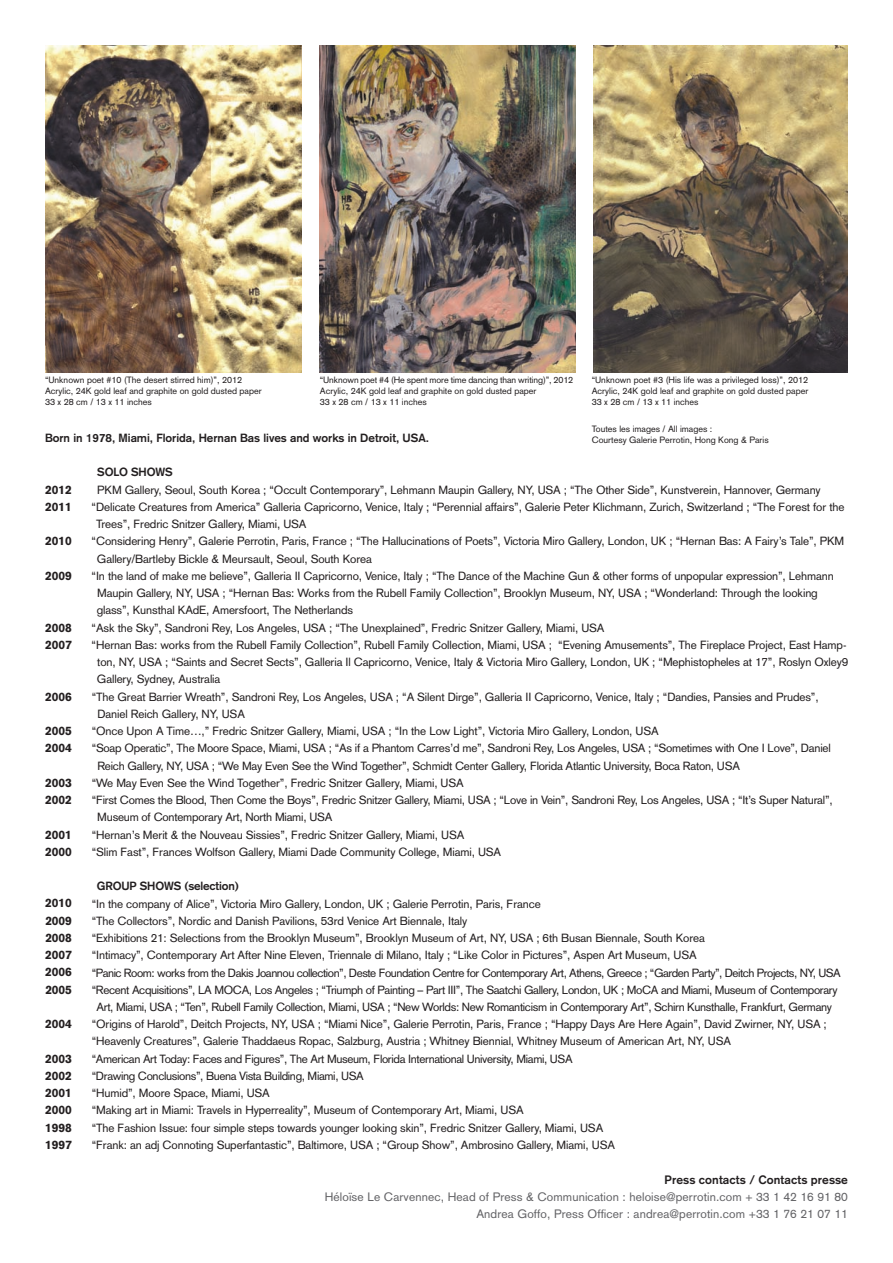
<style>
.page{position:relative;width:893px;height:1263px;background:#fff}
.page>*{position:absolute;margin:0;border:0;box-sizing:border-box;transform-origin:0 0}
.t1{font:12px/17.2px "Akzidenz Grotesk";letter-spacing:.01em;color:#636366;text-align:right}
.t2{font:900 12px/17.2px "Akzidenz Grotesk";color:#231f20}
.t3{font:700 12px "Akzidenz Grotesk";letter-spacing:.01em;color:#231f20}
.t4{font:11.7px "Akzidenz Grotesk";letter-spacing:-.01em;color:#231f20}
.t5{font:11.7px "Akzidenz Grotesk";letter-spacing:-.03em;color:#231f20}
.t6{font:11.7px "Akzidenz Grotesk";letter-spacing:-.04em;color:#231f20}
.t7{font:700 11.7px "Akzidenz Grotesk";color:#231f20}
.t8{font:9px/10.8px "Akzidenz Grotesk";color:#231f20}
</style>
<div class="page">
<img style="left:45px;top:45px;width:256px;height:328px">
<img style="left:319px;top:45px;width:257px;height:328px">
<img style="left:594px;top:45px;width:253px;height:328px">
<p class="t8" style="left:45px;top:375px;width:218px">“Unknown poet #10 (The desert stirred him)”, 2012<br>Acrylic, 24K gold leaf and graphite on gold dusted paper<br>33 x 28 cm / 13 x 11 inches</p>
<p class="t8" style="left:320px;top:375px;width:255px">“Unknown poet #4 (He spent more time dancing than writing)”, 2012<br>Acrylic, 24K gold leaf and graphite on gold dusted paper<br>33 x 28 cm / 13 x 11 inches</p>
<p class="t7" style="left:45px;top:431px;width:386px">Born in 1978, Miami, Florida, Hernan Bas lives and works in Detroit, USA.</p>
<p class="t8" style="left:592px;top:375px;width:218px;text-align:justify">“Unknown poet #3 (His life was a privileged loss)”, 2012<br>Acrylic, 24K gold leaf and graphite on gold dusted paper 33 x 28 cm / 13 x 11 inches</p>
<p class="t8" style="left:592px;top:423px;width:179px">Toutes les images / All images :<br>Courtesy Galerie Perrotin, Hong Kong &amp; Paris</p>
<p class="t2" style="left:45px;top:481px;width:28px">2012<br>2011</p>
<p class="t2" style="left:45px;top:532px;width:28px">2010</p>
<p class="t2" style="left:45px;top:567px;width:28px">2009</p>
<p class="t2" style="left:45px;top:618px;width:28px">2008<br>2007</p>
<p class="t2" style="left:45px;top:687px;width:28px">2006</p>
<p class="t2" style="left:45px;top:722px;width:28px">2005<br>2004</p>
<p class="t2" style="left:45px;top:774px;width:28px">2003<br>2002</p>
<p class="t2" style="left:45px;top:825px;width:28px">2001<br>2000</p>
<p class="t2" style="left:45px;top:894px;width:28px;text-align:justify">2010<br>2009<br>2008<br>2007<br>2006<br>2005</p>
<p class="t2" style="left:45px;top:1015px;width:28px">2004</p>
<p class="t2" style="left:45px;top:1050px;width:28px;text-align:justify">2003<br>2002<br>2001<br>2000<br>1998<br>1997</p>
<p class="t7" style="left:97px;top:465px;width:77px">SOLO SHOWS</p>
<p class="t4" style="left:97px;top:483px;width:725px">PKM Gallery, Seoul, South Korea ; “Occult Contemporary”, Lehmann Maupin Gallery, NY, USA ; “The Other Side”, Kunstverein, Hannover, Germany</p>
<p class="t4" style="left:92px;top:500px;width:754px">“Delicate Creatures from America” Galleria Capricorno, Venice, Italy ; “Perennial affairs”, Galerie Peter Klichmann, Zurich, Switzerland ; “The Forest for the</p>
<p class="t4" style="left:96px;top:517px;width:212px">Trees”, Fredric Snitzer Gallery, Miami, USA</p>
<p class="t4" style="left:92px;top:534px;width:754px">“Considering Henry”, Galerie Perrotin, Paris, France ; “The Hallucinations of Poets”, Victoria Miro Gallery, London, UK ; “Hernan Bas: A Fairy’s Tale”, PKM</p>
<p class="t4" style="left:97px;top:552px;width:276px">Gallery/Bartleby Bickle &amp; Meursault, Seoul, South Korea</p>
<p class="t4" style="left:92px;top:569px;width:744px">“In the land of make me believe”, Galleria II Capricorno, Venice, Italy ; “The Dance of the Machine Gun &amp; other forms of unpopular expression”, Lehmann</p>
<p class="t4" style="left:97px;top:586px;width:722px">Maupin Gallery, NY, USA ; “Hernan Bas: Works from the Rubell Family Collection”, Brooklyn Museum, NY, USA ; “Wonderland: Through the looking</p>
<p class="t4" style="left:97px;top:603px;width:258px">glass”, Kunsthal KAdE, Amersfoort, The Netherlands</p>
<p class="t4" style="left:92px;top:620px;width:514px">“Ask the Sky”, Sandroni Rey, Los Angeles, USA ; “The Unexplained”, Fredric Snitzer Gallery, Miami, USA</p>
<p class="t4" style="left:92px;top:638px;width:756px">“Hernan Bas: works from the Rubell Family Collection”, Rubell Family Collection, Miami, USA ; “Evening Amusements”, The Fireplace Project, East Hamp-</p>
<p class="t4" style="left:97px;top:655px;width:752px">ton, NY, USA ; “Saints and Secret Sects”, Galleria Il Capricorno, Venice, Italy &amp; Victoria Miro Gallery, London, UK ; “Mephistopheles at 17”, Roslyn Oxley9</p>
<p class="t4" style="left:97px;top:672px;width:125px">Gallery, Sydney, Australia</p>
<p class="t4" style="left:92px;top:689px;width:728px">“The Great Barrier Wreath”, Sandroni Rey, Los Angeles, USA ; “A Silent Dirge”, Galleria II Capricorno, Venice, Italy ; “Dandies, Pansies and Prudes”,</p>
<p class="t4" style="left:97px;top:707px;width:149px">Daniel Reich Gallery, NY, USA</p>
<p class="t4" style="left:92px;top:724px;width:568px">“Once Upon A Time…,” Fredric Snitzer Gallery, Miami, USA ; “In the Low Light”, Victoria Miro Gallery, London, USA</p>
<p class="t4" style="left:92px;top:741px;width:741px">“Soap Operatic”, The Moore Space, Miami, USA ; “As if a Phantom Carres’d me”, Sandroni Rey, Los Angeles, USA ; “Sometimes with One I Love”, Daniel</p>
<p class="t4" style="left:97px;top:758px;width:644px">Reich Gallery, NY, USA ; “We May Even See the Wind Together”, Schmidt Center Gallery, Florida Atlantic University, Boca Raton, USA</p>
<p class="t4" style="left:92px;top:776px;width:374px">“We May Even See the Wind Together”, Fredric Snitzer Gallery, Miami, USA</p>
<p class="t4" style="left:92px;top:793px;width:742px">“First Comes the Blood, Then Come the Boys”, Fredric Snitzer Gallery, Miami, USA ; “Love in Vein”, Sandroni Rey, Los Angeles, USA ; “It’s Super Natural”,</p>
<p class="t4" style="left:97px;top:810px;width:236px">Museum of Contemporary Art, North Miami, USA</p>
<p class="t4" style="left:92px;top:827px;width:374px">“Hernan’s Merit &amp; the Nouveau Sissies”, Fredric Snitzer Gallery, Miami, USA</p>
<p class="t4" style="left:92px;top:845px;width:411px">“Slim Fast”, Frances Wolfson Gallery, Miami Dade Community College, Miami, USA</p>
<p class="t7" style="left:97px;top:879px;width:144px">GROUP SHOWS (selection)</p>
<p class="t4" style="left:92px;top:896px;width:451px">“In the company of Alice”, Victoria Miro Gallery, London, UK ; Galerie Perrotin, Paris, France</p>
<p class="t4" style="left:92px;top:914px;width:377px">“The Collectors”, Nordic and Danish Pavilions, 53rd Venice Art Biennale, Italy</p>
<p class="t4" style="left:92px;top:931px;width:615px">“Exhibitions 21: Selections from the Brooklyn Museum”, Brooklyn Museum of Art, NY, USA ; 6th Busan Biennale, South Korea</p>
<p class="t4" style="left:92px;top:948px;width:606px">“Intimacy”, Contemporary Art After Nine Eleven, Triennale di Milano, Italy ; “Like Color in Pictures”, Aspen Art Museum, USA</p>
<p class="t6" style="left:92px;top:965px;width:751px">“Panic Room: works from the Dakis Joannou collection”, Deste Foundation Centre for Contemporary Art, Athens, Greece ; “Garden Party”, Deitch Projects, NY, USA</p>
<p class="t5" style="left:92px;top:983px;width:747px">“Recent Acquisitions”, LA MOCA, Los Angeles ; “Triumph of Painting – Part III”, The Saatchi Gallery, London, UK ; MoCA and Miami, Museum of Contemporary</p>
<p class="t5" style="left:97px;top:1000px;width:737px">Art, Miami, USA ; “Ten”, Rubell Family Collection, Miami, USA ; “New Worlds: New Romanticism in Contemporary Art”, Schirn Kunsthalle, Frankfurt, Germany</p>
<p class="t4" style="left:92px;top:1017px;width:737px">“Origins of Harold”, Deitch Projects, NY, USA ; “Miami Nice”, Galerie Perrotin, Paris, France ; “Happy Days Are Here Again”, David Zwirner, NY, USA ;</p>
<p class="t4" style="left:92px;top:1034px;width:641px">“Heavenly Creatures”, Galerie Thaddaeus Ropac, Salzburg, Austria ; Whitney Biennial, Whitney Museum of American Art, NY, USA</p>
<p class="t5" style="left:92px;top:1052px;width:482px">“American Art Today: Faces and Figures”, The Art Museum, Florida International University, Miami, USA</p>
<p class="t5" style="left:92px;top:1069px;width:274px">“Drawing Conclusions”, Buena Vista Building, Miami, USA</p>
<p class="t4" style="left:92px;top:1086px;width:180px">“Humid”, Moore Space, Miami, USA</p>
<p class="t4" style="left:92px;top:1103px;width:433px">“Making art in Miami: Travels in Hyperreality”, Museum of Contemporary Art, Miami, USA</p>
<p class="t4" style="left:92px;top:1121px;width:513px">“The Fashion Issue: four simple steps towards younger looking skin”, Fredric Snitzer Gallery, Miami, USA</p>
<p class="t4" style="left:92px;top:1138px;width:525px">“Frank: an adj Connoting Superfantastic”, Baltimore, USA ; “Group Show”, Ambrosino Gallery, Miami, USA</p>
<p class="t3" style="left:665px;top:1172px;width:185px">Press contacts / Contacts presse</p>
<p class="t1" style="left:325px;top:1188px;width:525px">Héloïse Le Carvennec, Head of Press &amp; Communication : heloise@perrotin.com + 33 1 42 16 91 80<br>Andrea Goffo, Press Officer : andrea@perrotin.com +33 1 76 21 07 11</p>
</div>
